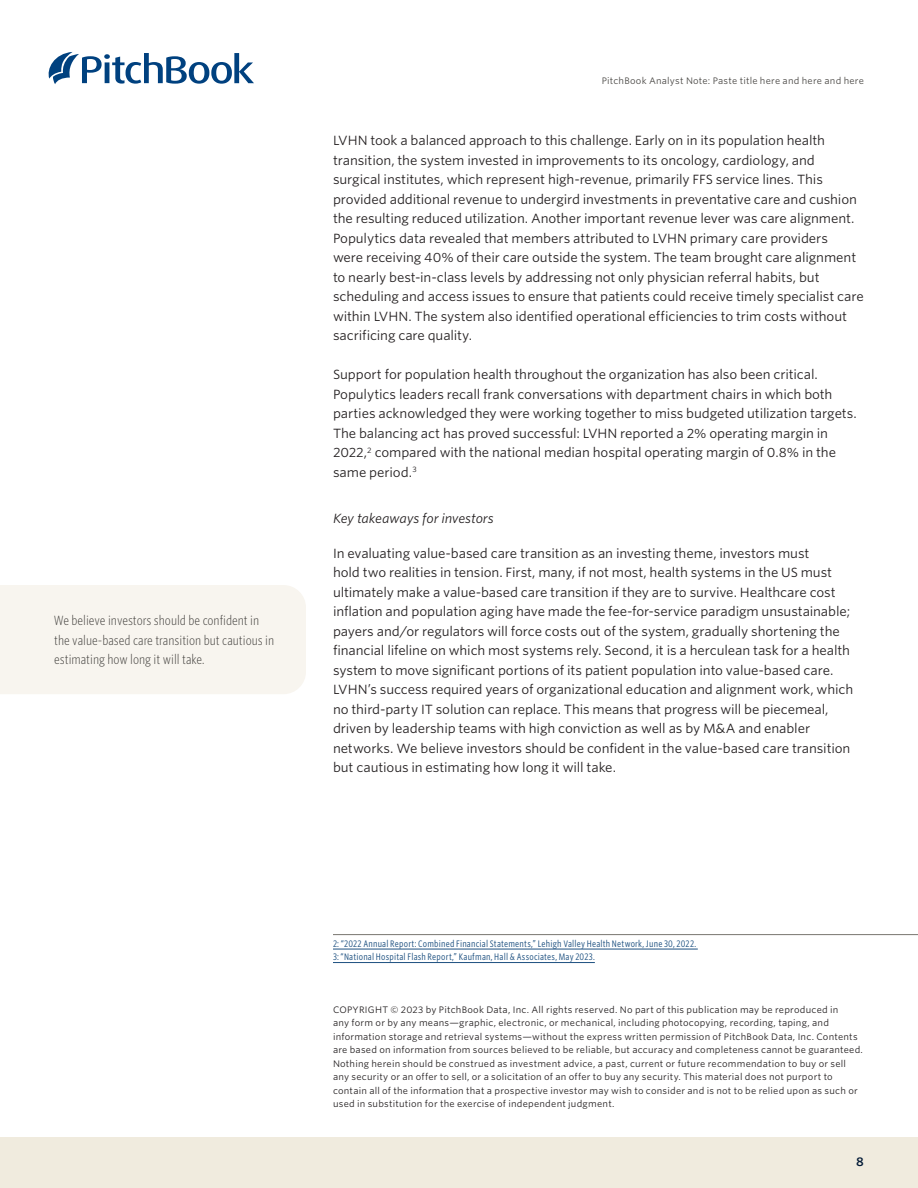
<style>
.page{position:relative;width:918px;height:1188px;background:#fff}
.page>*{position:absolute;margin:0;border:0;box-sizing:border-box;transform-origin:0 0}
.AN_Body_copy_-_runt{font:12.75px/19.5px "Whitney S Sm";letter-spacing:-.01em;color:#231f20}
.AN_Callout_text{font:300 12.75px/19.5px "Whitney Cond S Sm";color:#484643}
.AN_Section_title{font:italic 12.75px "Whitney S Sm";letter-spacing:-.015em;color:#231f20}
.t1{font:600 12px "Whitney S Sm";color:#051c38}
.t2{font:9px/13.5px "Whitney S Sm";letter-spacing:.025em;color:#231f20}
.AN_Footnote{font:9px/13.5px "Whitney Cond S Sm";letter-spacing:.02em;color:#1d5080}
.t3{font:9px "Whitney S Sm";letter-spacing:.025em;color:#484643}
</style>
<div class="page">
<svg style="left:49px;top:52px;width:205px;height:32px"></svg>
<div style="left:0;top:1137px;width:918px;height:51px;background:#f0ebde"></div>
<div style="left:0;top:585px;width:306px;height:109px;background:#f8f5ef"></div>
<hr style="left:333px;top:934px;width:585px;height:1px;background:#78766f">
<hr style="left:333px;top:949px;width:365px;height:1px;background:#1d5080">
<hr style="left:333px;top:962px;width:262px;height:1px;background:#1d5080">
<p class="AN_Callout_text" style="left:54px;top:610px;width:222px">We believe investors should be confident in the value-based care transition but cautious in estimating how long it will take.</p>
<p class="t3" style="left:602px;top:75px;width:264px">PitchBook Analyst Note: Paste title here and here and here</p>
<p class="AN_Body_copy_-_runt" style="left:333px;top:131px;width:532px">LVHN took a balanced approach to this challenge. Early on in its population health transition, the system invested in improvements to its oncology, cardiology, and surgical institutes, which represent high-revenue, primarily FFS service lines. This provided additional revenue to undergird investments in preventative care and cushion the resulting reduced utilization. Another important revenue lever was care alignment.<br>Populytics data revealed that members attributed to LVHN primary care providers<br>were receiving 40% of their care outside the system. The team brought care alignment to nearly best-in-class levels by addressing not only physician referral habits, but scheduling and access issues to ensure that patients could receive timely specialist care within LVHN. The system also identified operational efficiencies to trim costs without sacrificing care quality.</p>
<p class="AN_Body_copy_-_runt" style="left:333px;top:365px;width:525px">Support for population health throughout the organization has also been critical.<br>Populytics leaders recall frank conversations with department chairs in which both parties acknowledged they were working together to miss budgeted utilization targets.<br>The balancing act has proved successful: LVHN reported a 2% operating margin in 2022,<sup>2</sup> compared with the national median hospital operating margin of 0.8% in the same period.<sup>3</sup></p>
<p class="AN_Section_title" style="left:333px;top:510px;width:162px">Key takeaways for investors</p>
<p class="AN_Body_copy_-_runt" style="left:333px;top:543px;width:522px">In evaluating value-based care transition as an investing theme, investors must<br>hold two realities in tension. First, many, if not most, health systems in the US must ultimately make a value-based care transition if they are to survive. Healthcare cost inflation and population aging have made the fee-for-service paradigm unsustainable; payers and/or regulators will force costs out of the system, gradually shortening the financial lifeline on which most systems rely. Second, it is a herculean task for a health system to move significant portions of its patient population into value-based care.<br>LVHN’s success required years of organizational education and alignment work, which no third-party IT solution can replace. This means that progress will be piecemeal, driven by leadership teams with high conviction as well as by M&amp;A and enabler networks. We believe investors should be confident in the value-based care transition but cautious in estimating how long it will take.</p>
<p class="AN_Footnote" style="left:333px;top:936px;width:365px">2: “2022 Annual Report: Combined Financial Statements,” Lehigh Valley Health Network, June 30, 2022.<br>3: “National Hospital Flash Report,” Kaufman, Hall &amp; Associates, May 2023.</p>
<p class="t2" style="left:333px;top:1002px;width:531px">COPYRIGHT © 2023 by PitchBook Data, Inc. All rights reserved. No part of this publication may be reproduced in<br>any form or by any means—graphic, electronic, or mechanical, including photocopying, recording, taping, and information storage and retrieval systems—without the express written permission of PitchBook Data, Inc. Contents are based on information from sources believed to be reliable, but accuracy and completeness cannot be guaranteed.<br>Nothing herein should be construed as investment advice, a past, current or future recommendation to buy or sell any security or an offer to sell, or a solicitation of an offer to buy any security. This material does not purport to contain all of the information that a prospective investor may wish to consider and is not to be relied upon as such or used in substitution for the exercise of independent judgment.</p>
<p class="t1" style="left:856px;top:1153px;width:9px">8</p>
</div>
